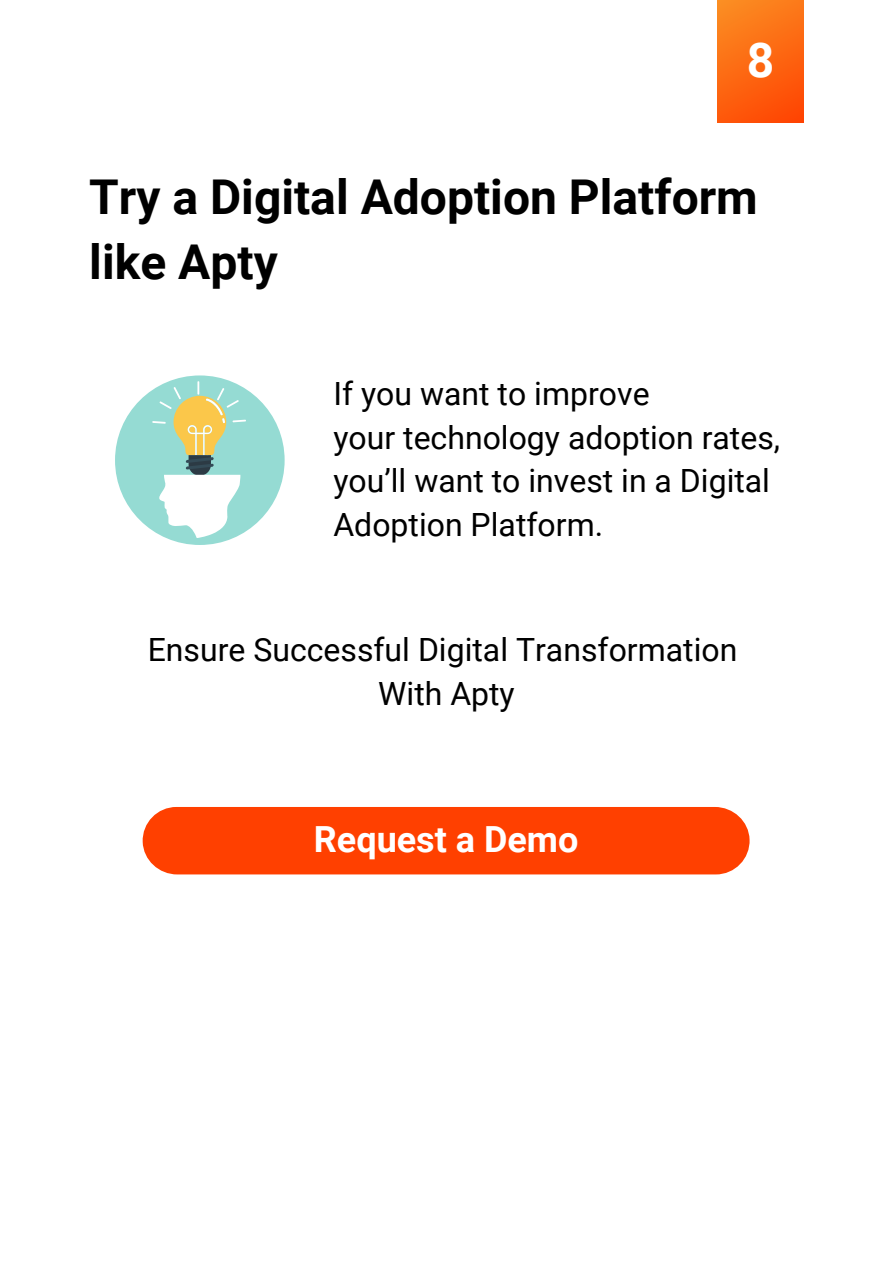
<style>
.page{position:relative;width:893px;height:1263px;background:#fff}
.page>*{position:absolute;margin:0;border:0;box-sizing:border-box;transform-origin:0 0}
.t1{font:700 48px/65px "Roboto";color:#000}
.t2{font:700 48px "Roboto";color:#fff}
.t3{font:700 36px "Roboto";color:#fff}
.t4{font:32px/43.6px "Roboto";color:#000}
</style>
<div class="page">
<div style="left:142px;top:807px;width:608px;height:67px;background:#ff4000"></div>
<div style="left:717px;top:0;width:86px;height:123px;background:linear-gradient(to bottom,#fb851f,#fe4c06)"></div>
<div style="left:115px;top:375px;width:169px;height:170px;background:#95dbd3;border-radius:50%"></div>
<svg style="left:152px;top:381px;width:94px;height:157px"></svg>
<h1 class="t2" style="left:746px;top:32px;width:29px">8</h1>
<h1 class="t1" style="left:89px;top:165px;width:670px">Try a Digital Adoption Platform like Apty</h1>
<p class="t4" style="left:333px;top:373px;width:448px">If you want to improve<br>your technology adoption rates, you’ll want to invest in a Digital<br>Adoption Platform.</p>
<p class="t4" style="left:148px;top:629px;width:591px;text-align:center">Ensure Successful Digital Transformation<br>With Apty</p>
<p class="t3" style="left:314px;top:818px;width:266px">Request a Demo</p>
</div>
